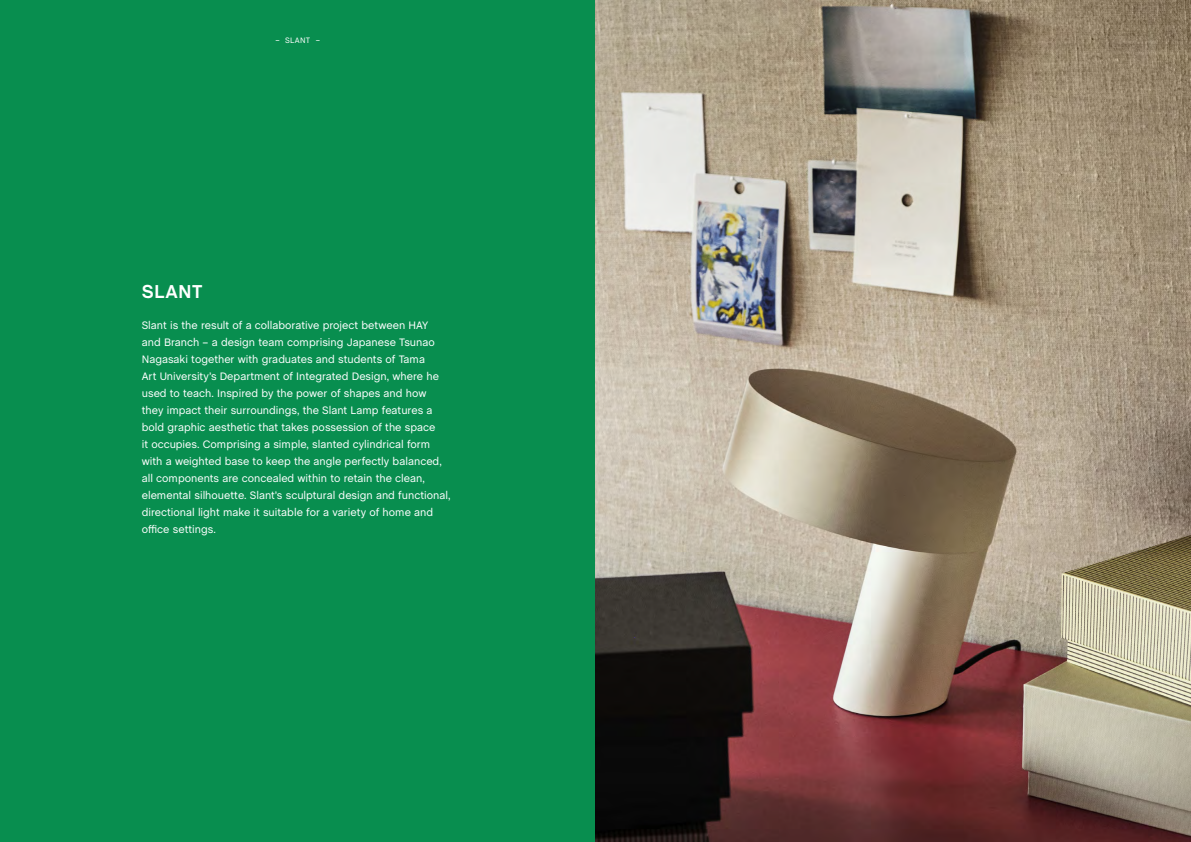
<style>
.page{position:relative;width:1191px;height:842px;background:#fff}
.page>*{position:absolute;margin:0;border:0;box-sizing:border-box;transform-origin:0 0}
._01_Header{font:700 19px "Chalet";letter-spacing:.03em;color:#fff}
._02_Bodytext{font:11px/17px "Chalet";color:#fff}
.t1{font:8px "Chalet";letter-spacing:.03em;color:#fff}
</style>
<div class="page">
<div style="left:0;top:0;width:595px;height:842px;background:#088e4f"></div>
<img style="left:595px;top:0;width:596px;height:842px">
<p class="t1" style="left:275px;top:35px;width:46px">– SLANT –</p>
<p class="_01_Header" style="left:142px;top:280px;width:62px">SLANT</p>
<p class="_02_Bodytext" style="left:142px;top:317px;width:310px">Slant is the result of a collaborative project between HAY<br>and Branch – a design team comprising Japanese Tsunao Nagasaki together with graduates and students of Tama<br>Art University’s Department of Integrated Design, where he used to teach. Inspired by the power of shapes and how they impact their surroundings, the Slant Lamp features a bold graphic aesthetic that takes possession of the space<br>it occupies. Comprising a simple, slanted cylindrical form with a weighted base to keep the angle perfectly balanced, all components are concealed within to retain the clean, elemental silhouette. Slant’s sculptural design and functional, directional light make it suitable for a variety of home and office settings.</p>
</div>
